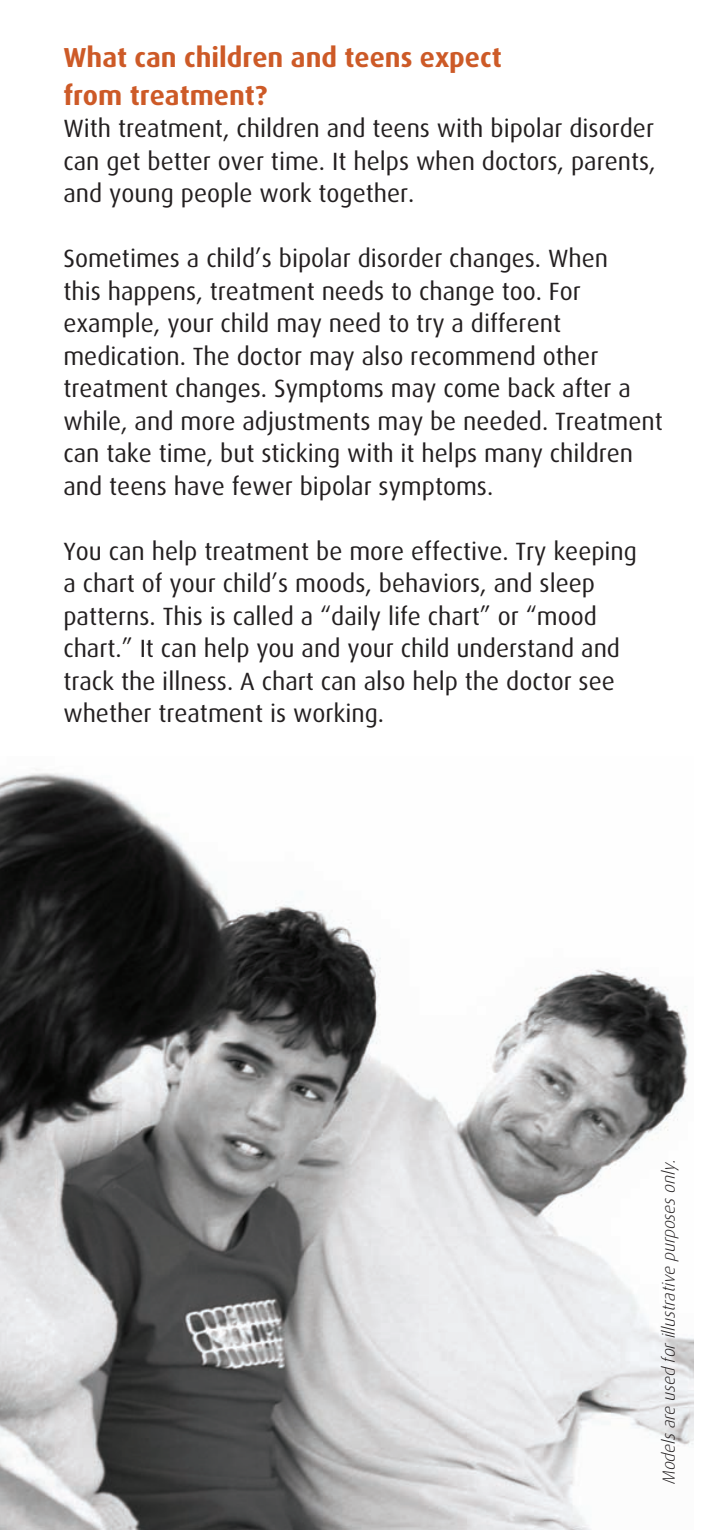
<style>
.page{position:relative;width:720px;height:1530px;background:#fff}
.page>*{position:absolute;margin:0;border:0;box-sizing:border-box;transform-origin:0 0}
.Subheads{font:700 27.5px/37.5px "Dax";color:#cd5a27}
.t1{font:25px/32.5px "Dax";color:#231f20}
.t2{font:italic 300 17.5px "Dax";color:#231f20}
</style>
<div class="page">
<img style="left:0;top:769px;width:693px;height:761px">
<p class="Subheads" style="left:63px;top:39px;width:440px">What can children and teens expect from treatment?</p>
<p class="t1" style="left:63px;top:113px;width:594px;text-align:justify">With treatment, children and teens with bipolar disorder can get better over time. It helps when doctors, parents, and young people work together.</p>
<p class="t1" style="left:63px;top:243px;width:601px">Sometimes a child’s bipolar disorder changes. When<br>this happens, treatment needs to change too. For example, your child may need to try a different medication. The doctor may also recommend other treatment changes. Symptoms may come back after a while, and more adjustments may be needed. Treatment can take time, but sticking with it helps many children and teens have fewer bipolar symptoms.</p>
<p class="t1" style="left:63px;top:535px;width:575px">You can help treatment be more effective. Try keeping a chart of your child’s moods, behaviors, and sleep patterns. This is called a “daily life chart” or “mood chart.” It can help you and your child understand and track the illness. A chart can also help the doctor see whether treatment is working.</p>
<p class="t2" style="left:659px;top:1485px;width:331px;rotate:-90deg">Modelsareusedforillustrativepurposesonly.</p>
</div>
